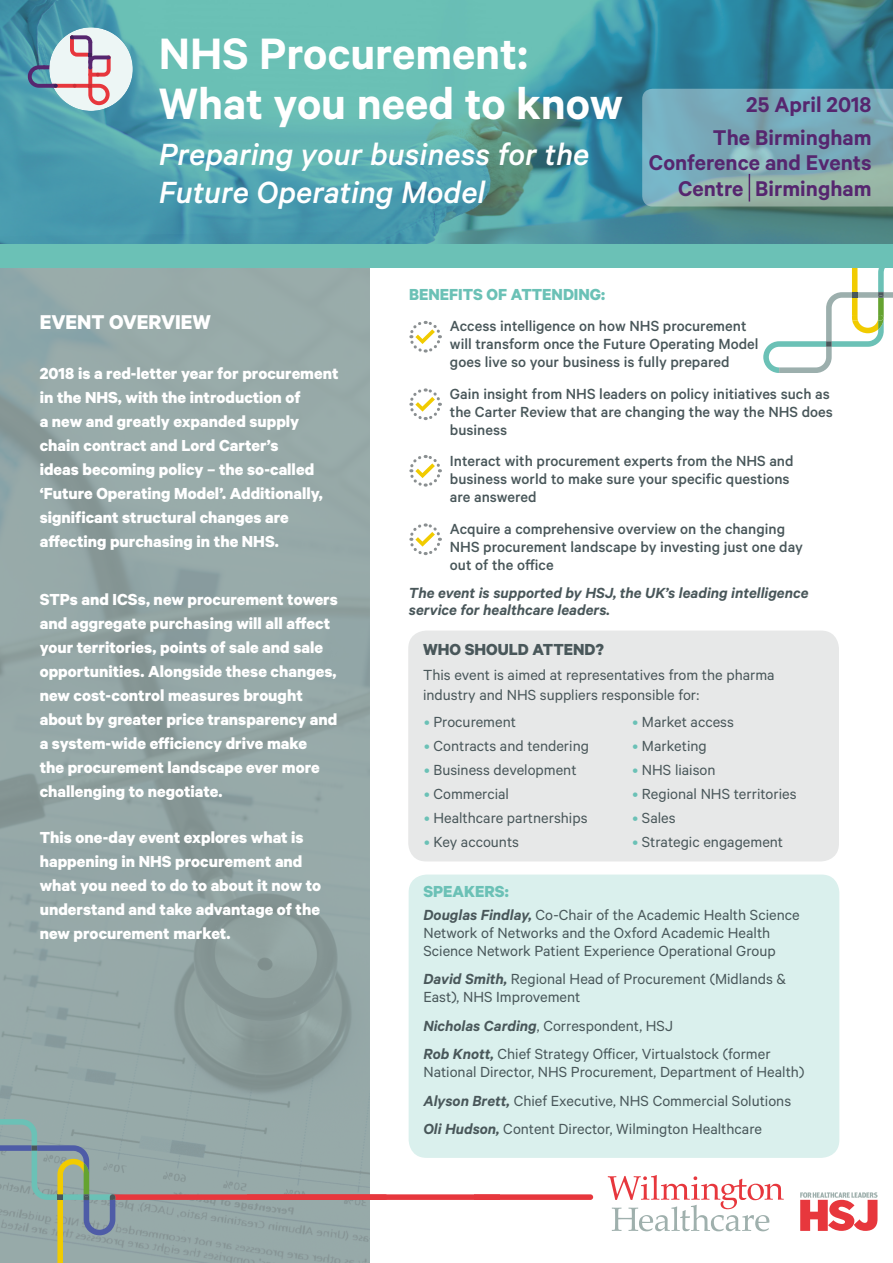
<style>
.page{position:relative;width:893px;height:1263px;background:#fff}
.page>*{position:absolute;margin:0;border:0;box-sizing:border-box;transform-origin:0 0}
.t1{font:600 49.5px/49.5px "Calibre";color:#fff}
.t2{font:italic 500 34.5px/37.5px "Calibre";color:#fff}
.t3{font:600 24px/33px "Calibre";color:#56266f;text-align:right}
.t4{font:700 22.5px "Calibre";color:#fff}
.t5{font:700 18px/24px "Calibre";color:#fff}
.t6{font:700 18px "Calibre";color:#6bc1b6}
.t7{font:700 18px "Calibre";color:#49575a}
.t8{font:16.5px/18px "Calibre";color:#49575a}
.t9{font:500 16.5px/18px "Calibre";color:#49575a}
.t10{font:italic 600 16.5px/16.5px "Calibre";color:#49575a}
.s1{color:#6bc1b6}
.s2{font-weight:600;font-style:italic}
</style>
<div class="page">
<svg style="left:763px;top:268px;width:130px;height:105px"></svg>
<div style="left:0;top:256px;width:370px;height:1007px;background:#9cafad"></div>
<svg style="left:409px;top:320px;width:33px;height:33px"></svg>
<svg style="left:409px;top:388px;width:33px;height:33px"></svg>
<svg style="left:409px;top:455px;width:33px;height:32px"></svg>
<svg style="left:409px;top:523px;width:33px;height:33px"></svg>
<div style="left:408px;top:630px;width:431px;height:231px;background:#e7e8e8;border-radius:18px"></div>
<svg style="left:0;top:0;width:893px;height:244px;background:#4fa0a8"></svg>
<div style="left:49px;top:27px;width:84px;height:84px;background:#edf6f5;border-radius:50%"></div>
<svg style="left:28px;top:35px;width:83px;height:70px"></svg>
<div style="left:0;top:244px;width:893px;height:24px;background:#6bc1b6"></div>
<svg style="left:642px;top:89px;width:251px;height:118px;background:#80adb5"></svg>
<svg style="left:608px;top:1175px;width:176px;height:56px"></svg>
<svg style="left:800px;top:1192px;width:77px;height:39px"></svg>
<svg style="left:0;top:1119px;width:593px;height:144px"></svg>
<div style="left:409px;top:874px;width:430px;height:284px;background:#daf0ed;border-radius:18px"></div>
<h1 class="t1" style="left:159px;top:27px;width:466px">NHS Procurement:<br>What you need to know</h1>
<h2 class="t2" style="left:159px;top:135px;width:432px">Preparing your business for the<br>Future Operating Model</h2>
<h3 class="t3" style="left:713px;top:87px;width:160px">25 April 2018<br>The Birmingham</h3>
<h3 class="t3" style="left:649px;top:149px;width:224px;line-height:25.5px">Conference and Events<br>Centre Birmingham</h3>
<h3 class="t4" style="left:40px;top:309px;width:173px">EVENT OVERVIEW</h3>
<p class="t5" style="left:40px;top:361px;width:300px">2018 is a red-letter year for procurement in the NHS, with the introduction of<br>a new and greatly expanded supply chain contract and Lord Carter’s<br>ideas becoming policy – the so-called ‘Future Operating Model’. Additionally, significant structural changes are affecting purchasing in the NHS.</p>
<p class="t5" style="left:40px;top:587px;width:300px">STPs and ICSs, new procurement towers and aggregate purchasing will all affect your territories, points of sale and sale opportunities. Alongside these changes, new cost-control measures brought about by greater price transparency and a system-wide efficiency drive make<br>the procurement landscape ever more challenging to negotiate.</p>
<p class="t5" style="left:40px;top:824px;width:283px">This one-day event explores what is happening in NHS procurement and what you need to do to about it now to understand and take advantage of the new procurement market.</p>
<p class="t6" style="left:409px;top:283px;width:198px">BENEFITS OF ATTENDING:</p>
<p class="t9" style="left:450px;top:317px;width:310px">Access intelligence on how NHS procurement will transform once the Future Operating Model goes live so your business is fully prepared</p>
<p class="t9" style="left:450px;top:384px;width:384px">Gain insight from NHS leaders on policy initiatives such as the Carter Review that are changing the way the NHS does business</p>
<p class="t9" style="left:450px;top:452px;width:345px">Interact with procurement experts from the NHS and business world to make sure your specific questions are answered</p>
<p class="t9" style="left:450px;top:519px;width:355px">Acquire a comprehensive overview on the changing<br>NHS procurement landscape by investing just one day out of the office</p>
<p class="t10" style="left:409px;top:585px;width:401px">The event is supported by HSJ, the UK’s leading intelligence service for healthcare leaders.</p>
<p class="t7" style="left:423px;top:638px;width:183px">WHO SHOULD ATTEND?</p>
<p class="t8" style="left:423px;top:665px;width:353px;line-height:19.5px">This event is aimed at representatives from the pharma industry and NHS suppliers responsible for:</p>
<p class="t8" style="left:424px;top:712px;width:93px"><span class="s1">•</span> Procurement</p>
<p class="t8" style="left:424px;top:736px;width:166px"><span class="s1">•</span> Contracts and tendering</p>
<p class="t8" style="left:424px;top:760px;width:154px"><span class="s1">•</span> Business development</p>
<p class="t8" style="left:424px;top:784px;width:86px"><span class="s1">•</span> Commercial</p>
<p class="t8" style="left:424px;top:808px;width:165px"><span class="s1">•</span> Healthcare partnerships</p>
<p class="t8" style="left:424px;top:832px;width:96px"><span class="s1">•</span> Key accounts</p>
<p class="t8" style="left:633px;top:712px;width:103px"><span class="s1">•</span> Market access</p>
<p class="t8" style="left:633px;top:736px;width:76px"><span class="s1">•</span> Marketing</p>
<p class="t8" style="left:633px;top:760px;width:84px"><span class="s1">•</span> NHS liaison</p>
<p class="t8" style="left:633px;top:784px;width:166px"><span class="s1">•</span> Regional NHS territories</p>
<p class="t8" style="left:633px;top:808px;width:45px"><span class="s1">•</span> Sales</p>
<p class="t8" style="left:633px;top:832px;width:152px"><span class="s1">•</span> Strategic engagement</p>
<p class="t6" style="left:423px;top:881px;width:87px">SPEAKERS:</p>
<p class="t8" style="left:423px;top:905px;width:378px"><span class="s2">Douglas Findlay,</span> Co-Chair of the Academic Health Science<br>Network of Networks and the Oxford Academic Health<br>Science Network Patient Experience Operational Group</p>
<p class="t8" style="left:423px;top:970px;width:364px"><span class="s2">David Smith,</span> Regional Head of Procurement (Midlands &amp;<br>East), NHS Improvement</p>
<p class="t8" style="left:423px;top:1011px;width:349px;line-height:28.5px"><span class="s2">Nicholas Carding</span>, Correspondent, HSJ<br><span class="s2">Rob Knott,</span> Chief Strategy Officer, Virtualstock (former</p>
<p class="t8" style="left:423px;top:1057px;width:382px;line-height:28.5px">National Director, NHS Procurement, Department of Health)<br><span class="s2">Alyson Brett,</span> Chief Executive, NHS Commercial Solutions<br><span class="s2">Oli Hudson,</span> Content Director, Wilmington Healthcare</p>
</div>
